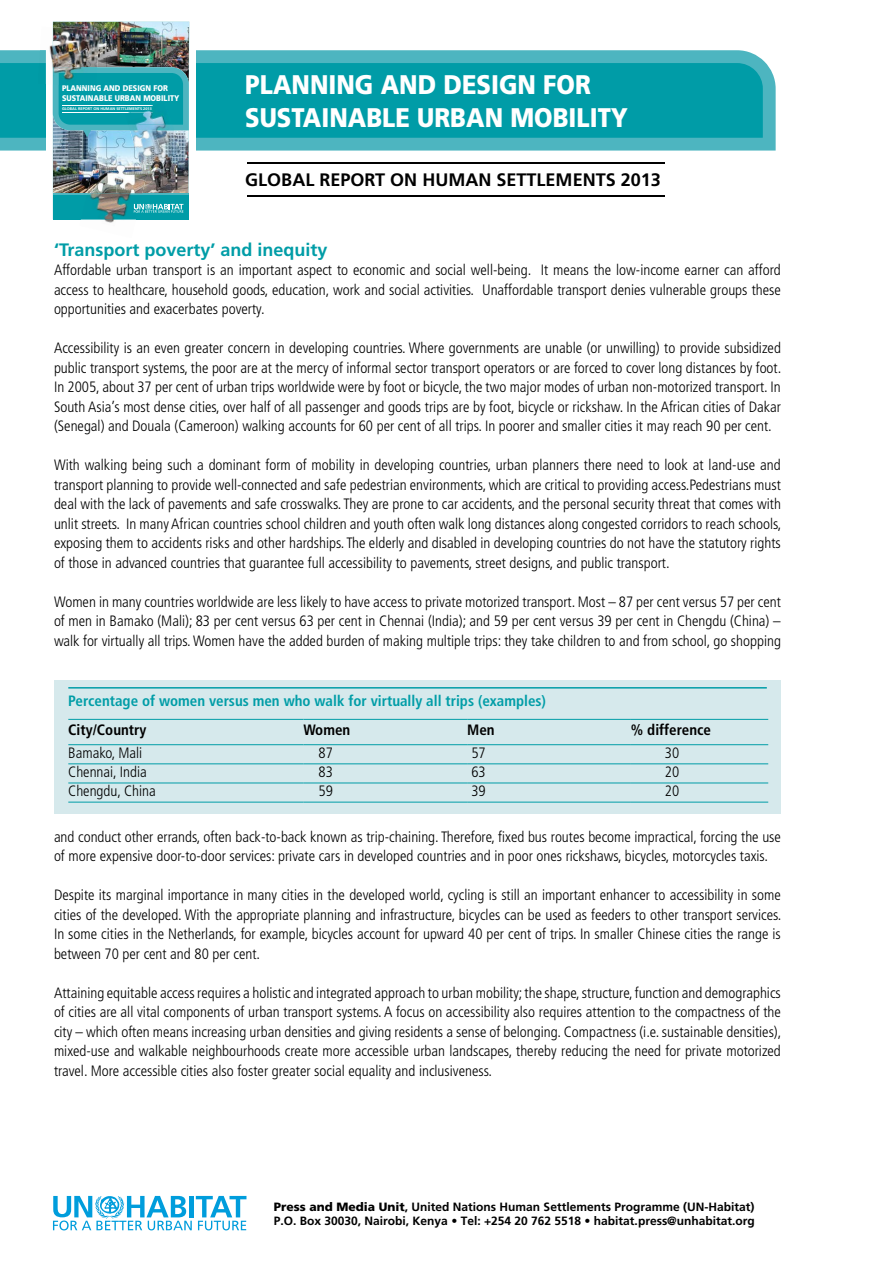
<style>
.page{position:relative;width:893px;height:1263px;background:#fff}
.page>*{position:absolute;margin:0;border:0;box-sizing:border-box;transform-origin:0 0}
.t1{font:900 27px/32.4px "Frutiger LT Std";color:#fff;scale:.88 1}
.t2{font:700 18px "Frutiger LT Std";color:#000}
.t3{font:700 18px "Frutiger LT Std";color:#009da7}
.t4{font:300 condensed 15px/19.5px "Frutiger LT Std";color:#000;text-align:justify}
.t5{font:700 condensed 15px "Frutiger LT Std";color:#009da7}
.t6{font:700 condensed 15px "Frutiger LT Std";color:#000}
.t7{font:700 12px/14.4px "Frutiger LT Std";color:#000}
.t8{font:900 8.25px/9.9px "Frutiger LT Std";color:#fff;scale:.88 1}
.t9{font:700 3.9px "Frutiger LT Std";color:#fff}
.t10{font:700 3.75px "Frutiger LT Std";color:#fff}
.s1{font-weight:900}
</style>
<div class="page">
<svg style="left:0;top:50px;width:776px;height:101px;background:#18a4ae"></svg>
<hr style="left:247px;top:163px;width:417px;height:1px;background:#000">
<hr style="left:247px;top:195px;width:417px;height:1px;background:#000">
<div style="left:46px;top:15px;width:149px;height:211px;background:#fff"></div>
<img style="left:38px;top:63px;width:8px;height:21px">
<svg style="left:39px;top:50px;width:7px;height:13px"></svg>
<img style="left:49px;top:27px;width:4px;height:58px">
<img style="left:79px;top:219px;width:35px;height:4px">
<img style="left:53px;top:22px;width:136px;height:197px">
<img style="left:87px;top:194px;width:55px;height:1px">
<img style="left:81px;top:219px;width:55px;height:1px">
<svg style="left:53px;top:1196px;width:193px;height:34px"></svg>
<div style="left:54px;top:680px;width:727px;height:133px;background:#d6e9ec"></div>
<hr style="left:68px;top:687px;width:699px;height:1px;background:#009da7">
<hr style="left:68px;top:719px;width:235px;height:1px;background:#009da7">
<hr style="left:303px;top:719px;width:164px;height:1px;background:#009da7">
<hr style="left:467px;top:719px;width:164px;height:1px;background:#009da7">
<hr style="left:631px;top:719px;width:137px;height:1px;background:#009da7">
<hr style="left:68px;top:744px;width:235px;height:1px;background:#009da7">
<hr style="left:303px;top:744px;width:164px;height:1px;background:#009da7">
<hr style="left:467px;top:744px;width:164px;height:1px;background:#009da7">
<hr style="left:631px;top:744px;width:137px;height:1px;background:#009da7">
<hr style="left:68px;top:764px;width:235px;height:1px;background:#009da7">
<hr style="left:303px;top:764px;width:164px;height:1px;background:#009da7">
<hr style="left:467px;top:764px;width:164px;height:1px;background:#009da7">
<hr style="left:631px;top:764px;width:137px;height:1px;background:#009da7">
<hr style="left:68px;top:783px;width:235px;height:1px;background:#009da7">
<hr style="left:303px;top:783px;width:164px;height:1px;background:#009da7">
<hr style="left:467px;top:783px;width:164px;height:1px;background:#009da7">
<hr style="left:631px;top:783px;width:137px;height:1px;background:#009da7">
<hr style="left:68px;top:802px;width:235px;height:1px;background:#009da7">
<hr style="left:303px;top:802px;width:164px;height:1px;background:#009da7">
<hr style="left:467px;top:802px;width:164px;height:1px;background:#009da7">
<hr style="left:631px;top:802px;width:137px;height:1px;background:#009da7">
<p class="t8" style="left:62px;top:83px;width:135px">PLANNING AND DESIGN FOR<br>SUSTAINABLE URBAN MOBILITY</p>
<p class="t9" style="left:62px;top:106px;width:91px">GLOBAL REPORT ON HUMAN SETTLEMENTS 2013</p>
<p class="t10" style="left:59px;top:108px;width:88px">GLOBAL REPORT ON HUMAN SETTLEMENTS 2013</p>
<h1 class="t1" style="left:245px;top:69px;width:437px">PLANNING AND DESIGN FOR<br>SUSTAINABLE URBAN MOBILITY</h1>
<p class="t2" style="left:245px;top:169px;width:417px">GLOBAL REPORT ON HUMAN SETTLEMENTS 2013</p>
<p class="t3" style="left:54px;top:239px;width:275px">‘Transport poverty’ and inequity</p>
<p class="t4" style="left:54px;top:261px;width:728px">Affordable urban transport is an important aspect to economic and social well-being. It means the low-income earner can afford access to healthcare, household goods, education, work and social activities. Unaffordable transport denies vulnerable groups these opportunities and exacerbates poverty.</p>
<p class="t4" style="left:54px;top:339px;width:729px">Accessibility is an even greater concern in developing countries. Where governments are unable (or unwilling) to provide subsidized public transport systems, the poor are at the mercy of informal sector transport operators or are forced to cover long distances by foot.<br>In 2005, about 37 per cent of urban trips worldwide were by foot or bicycle, the two major modes of urban non-motorized transport. In South Asia’s most dense cities, over half of all passenger and goods trips are by foot, bicycle or rickshaw. In the African cities of Dakar (Senegal) and Douala (Cameroon) walking accounts for 60 per cent of all trips. In poorer and smaller cities it may reach 90 per cent.</p>
<p class="t4" style="left:54px;top:456px;width:729px">With walking being such a dominant form of mobility in developing countries, urban planners there need to look at land-use and transport planning to provide well-connected and safe pedestrian environments, which are critical to providing access.Pedestrians must deal with the lack of pavements and safe crosswalks. They are prone to car accidents, and the personal security threat that comes with unlit streets. In many African countries school children and youth often walk long distances along congested corridors to reach schools, exposing them to accidents risks and other hardships. The elderly and disabled in developing countries do not have the statutory rights of those in advanced countries that guarantee full accessibility to pavements, street designs, and public transport.</p>
<p class="t4" style="left:54px;top:592px;width:728px">Women in many countries worldwide are less likely to have access to private motorized transport. Most – 87 per cent versus 57 per cent of men in Bamako (Mali); 83 per cent versus 63 per cent in Chennai (India); and 59 per cent versus 39 per cent in Chengdu (China) – walk for virtually all trips. Women have the added burden of making multiple trips: they take children to and from school, go shopping</p>
<p class="t5" style="left:68px;top:691px;width:479px">Percentage of women versus men who walk for virtually all trips (examples)</p>
<p class="t6" style="left:68px;top:721px;width:80px">City/Country</p>
<p class="t6" style="left:303px;top:721px;width:48px">Women</p>
<p class="t6" style="left:467px;top:721px;width:29px">Men</p>
<p class="t6" style="left:631px;top:721px;width:82px">% difference</p>
<p class="t4" style="left:68px;top:743px;width:76px">Bamako, Mali</p>
<p class="t4" style="left:318px;top:743px;width:16px">87</p>
<p class="t4" style="left:471px;top:743px;width:16px">57</p>
<p class="t4" style="left:665px;top:743px;width:16px">30</p>
<p class="t4" style="left:68px;top:762px;width:80px">Chennai, India</p>
<p class="t4" style="left:318px;top:762px;width:16px">83</p>
<p class="t4" style="left:471px;top:762px;width:16px">63</p>
<p class="t4" style="left:665px;top:762px;width:16px">20</p>
<p class="t4" style="left:68px;top:781px;width:89px">Chengdu, China</p>
<p class="t4" style="left:318px;top:781px;width:16px">59</p>
<p class="t4" style="left:471px;top:781px;width:16px">39</p>
<p class="t4" style="left:665px;top:781px;width:16px">20</p>
<p class="t4" style="left:54px;top:827px;width:728px">and conduct other errands, often back-to-back known as trip-chaining. Therefore, fixed bus routes become impractical, forcing the use of more expensive door-to-door services: private cars in developed countries and in poor ones rickshaws, bicycles, motorcycles taxis.</p>
<p class="t4" style="left:54px;top:886px;width:729px">Despite its marginal importance in many cities in the developed world, cycling is still an important enhancer to accessibility in some cities of the developed. With the appropriate planning and infrastructure, bicycles can be used as feeders to other transport services.<br>In some cities in the Netherlands, for example, bicycles account for upward 40 per cent of trips. In smaller Chinese cities the range is between 70 per cent and 80 per cent.</p>
<p class="t4" style="left:54px;top:983px;width:729px">Attaining equitable access requires a holistic and integrated approach to urban mobility; the shape, structure, function and demographics of cities are all vital components of urban transport systems. A focus on accessibility also requires attention to the compactness of the city – which often means increasing urban densities and giving residents a sense of belonging. Compactness (i.e. sustainable densities), mixed-use and walkable neighbourhoods create more accessible urban landscapes, thereby reducing the need for private motorized travel. More accessible cities also foster greater social equality and inclusiveness.</p>
<p class="t7" style="left:274px;top:1199px;width:483px"><span class="s1">Press and Media Unit</span>, United Nations Human Settlements Programme (UN-Habitat)<br>P.O. Box 30030, Nairobi, Kenya • Tel: +254 20 762 5518 • habitat.press@unhabitat.org</p>
</div>
